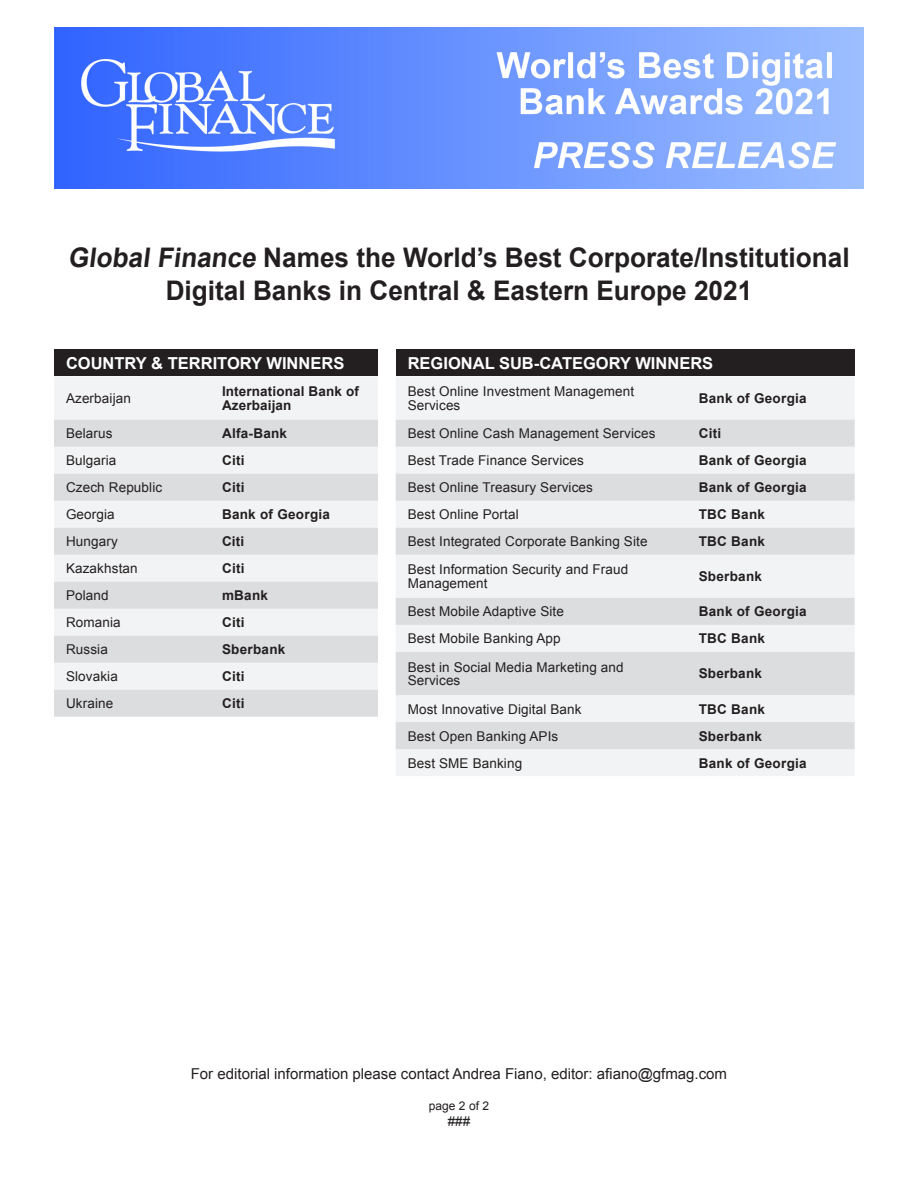
<style>
.page{position:relative;width:918px;height:1188px;background:#fff}
.page>*{position:absolute;margin:0;border:0;box-sizing:border-box;transform-origin:0 0}
.t1{font:700 27px/32.4px "Arial";color:#231f20;text-align:center}
.TABLE_TITLE_BOLD_whi{font:700 16.5px "Arial";color:#fff}
.t2{font:15px "Arial";color:#231f20}
.TABLE_Column1_Bold{font:13.5px "Arial";letter-spacing:.01em;color:#231f20}
.TABLE_Column2{font:700 13.5px "Arial";letter-spacing:.02em;color:#231f20}
.TABLE_Column1_Bold-2{font:700 13.5px "Arial";letter-spacing:.01em;color:#231f20}
.t3{font:12px "Arial";color:#231f20}
</style>
<div class="page">
<div style="left:54px;top:350px;width:324px;height:26px;background:#231f20"></div>
<div style="left:54px;top:377px;width:324px;height:43px;background:#f2f3f4"></div>
<svg style="left:54px;top:420px;width:324px;height:297px;fill:#dcdddf"></svg>
<img style="left:54px;top:27px;width:810px;height:162px">
<div style="left:396px;top:350px;width:459px;height:26px;background:#231f20"></div>
<div style="left:396px;top:377px;width:459px;height:399px;background:#f2f3f4"></div>
<svg style="left:396px;top:420px;width:459px;height:329px;fill:#dcdddf"></svg>
<p class="t1" style="left:68px;top:242px;width:783px">Global Finance Names the World’s Best Corporate/Institutional<br>Digital Banks in Central &amp; Eastern Europe 2021</p>
<p class="TABLE_TITLE_BOLD_whi" style="left:66px;top:352px;width:280px">COUNTRY &amp; TERRITORY WINNERS</p>
<p class="TABLE_Column1_Bold" style="left:66px;top:389px;width:66px">Azerbaijan</p>
<p class="TABLE_Column1_Bold-2" style="left:222px;top:383px;width:138px">International Bank of</p>
<p class="TABLE_Column1_Bold-2" style="left:222px;top:396px;width:71px">Azerbaijan</p>
<p class="TABLE_Column1_Bold" style="left:66px;top:425px;width:48px">Belarus</p>
<p class="TABLE_Column2" style="left:222px;top:424px;width:67px">Alfa-Bank</p>
<p class="TABLE_Column1_Bold" style="left:66px;top:452px;width:52px">Bulgaria</p>
<p class="TABLE_Column2" style="left:222px;top:451px;width:24px">Citi</p>
<p class="TABLE_Column1_Bold" style="left:66px;top:479px;width:98px">Czech Republic</p>
<p class="TABLE_Column2" style="left:222px;top:478px;width:24px">Citi</p>
<p class="TABLE_Column1_Bold" style="left:66px;top:506px;width:50px">Georgia</p>
<p class="TABLE_Column2" style="left:222px;top:505px;width:110px">Bank of Georgia</p>
<p class="TABLE_Column1_Bold" style="left:66px;top:533px;width:53px">Hungary</p>
<p class="TABLE_Column1_Bold-2" style="left:222px;top:532px;width:24px">Citi</p>
<p class="TABLE_Column1_Bold" style="left:66px;top:560px;width:73px">Kazakhstan</p>
<p class="TABLE_Column2" style="left:222px;top:559px;width:24px">Citi</p>
<p class="TABLE_Column1_Bold" style="left:66px;top:587px;width:44px">Poland</p>
<p class="TABLE_Column2" style="left:222px;top:586px;width:48px">mBank</p>
<p class="TABLE_Column1_Bold" style="left:66px;top:614px;width:56px">Romania</p>
<p class="TABLE_Column2" style="left:222px;top:613px;width:24px">Citi</p>
<p class="TABLE_Column1_Bold" style="left:66px;top:641px;width:43px">Russia</p>
<p class="TABLE_Column2" style="left:222px;top:640px;width:65px">Sberbank</p>
<p class="TABLE_Column1_Bold" style="left:66px;top:668px;width:53px">Slovakia</p>
<p class="TABLE_Column2" style="left:222px;top:667px;width:24px">Citi</p>
<p class="TABLE_Column1_Bold" style="left:66px;top:695px;width:49px">Ukraine</p>
<p class="TABLE_Column2" style="left:222px;top:694px;width:24px">Citi</p>
<p class="TABLE_TITLE_BOLD_whi" style="left:408px;top:352px;width:307px">REGIONAL SUB-CATEGORY WINNERS</p>
<p class="TABLE_Column1_Bold" style="left:408px;top:383px;width:228px">Best Online Investment Management</p>
<p class="TABLE_Column1_Bold" style="left:408px;top:396px;width:54px">Services</p>
<p class="TABLE_Column2" style="left:699px;top:389px;width:110px">Bank of Georgia</p>
<p class="TABLE_Column1_Bold" style="left:408px;top:425px;width:249px">Best Online Cash Management Services</p>
<p class="TABLE_Column2" style="left:699px;top:424px;width:24px">Citi</p>
<p class="TABLE_Column1_Bold" style="left:408px;top:452px;width:178px">Best Trade Finance Services</p>
<p class="TABLE_Column2" style="left:699px;top:451px;width:110px">Bank of Georgia</p>
<p class="TABLE_Column1_Bold" style="left:408px;top:479px;width:187px">Best Online Treasury Services</p>
<p class="TABLE_Column2" style="left:699px;top:478px;width:110px">Bank of Georgia</p>
<p class="TABLE_Column1_Bold" style="left:408px;top:506px;width:113px">Best Online Portal</p>
<p class="TABLE_Column2" style="left:699px;top:505px;width:68px">TBC Bank</p>
<p class="TABLE_Column1_Bold" style="left:408px;top:533px;width:241px">Best Integrated Corporate Banking Site</p>
<p class="TABLE_Column2" style="left:699px;top:532px;width:68px">TBC Bank</p>
<p class="TABLE_Column1_Bold" style="left:408px;top:561px;width:222px">Best Information Security and Fraud</p>
<p class="TABLE_Column1_Bold" style="left:408px;top:574px;width:82px">Management</p>
<p class="TABLE_Column2" style="left:699px;top:568px;width:65px">Sberbank</p>
<p class="TABLE_Column1_Bold" style="left:408px;top:603px;width:158px">Best Mobile Adaptive Site</p>
<p class="TABLE_Column2" style="left:699px;top:603px;width:110px">Bank of Georgia</p>
<p class="TABLE_Column1_Bold" style="left:408px;top:630px;width:155px">Best Mobile Banking App</p>
<p class="TABLE_Column2" style="left:699px;top:630px;width:68px">TBC Bank</p>
<p class="TABLE_Column1_Bold" style="left:408px;top:658px;width:218px">Best in Social Media Marketing and</p>
<p class="TABLE_Column1_Bold" style="left:408px;top:672px;width:54px">Services</p>
<p class="TABLE_Column2" style="left:699px;top:665px;width:65px">Sberbank</p>
<p class="TABLE_Column1_Bold" style="left:408px;top:700px;width:175px">Most Innovative Digital Bank</p>
<p class="TABLE_Column2" style="left:699px;top:700px;width:68px">TBC Bank</p>
<p class="TABLE_Column1_Bold" style="left:408px;top:727px;width:152px">Best Open Banking APIs</p>
<p class="TABLE_Column2" style="left:699px;top:727px;width:65px">Sberbank</p>
<p class="TABLE_Column1_Bold" style="left:408px;top:754px;width:116px">Best SME Banking</p>
<p class="TABLE_Column2" style="left:699px;top:754px;width:110px">Bank of Georgia</p>
<p class="t2" style="left:191px;top:1064px;width:538px">For editorial information please contact Andrea Fiano, editor: afiano@gfmag.com</p>
<p class="t3" style="left:429px;top:1098px;width:62px">page 2 of 2</p>
<p class="TABLE_Column1_Bold" style="left:448px;top:1113px;width:24px">###</p>
</div>
